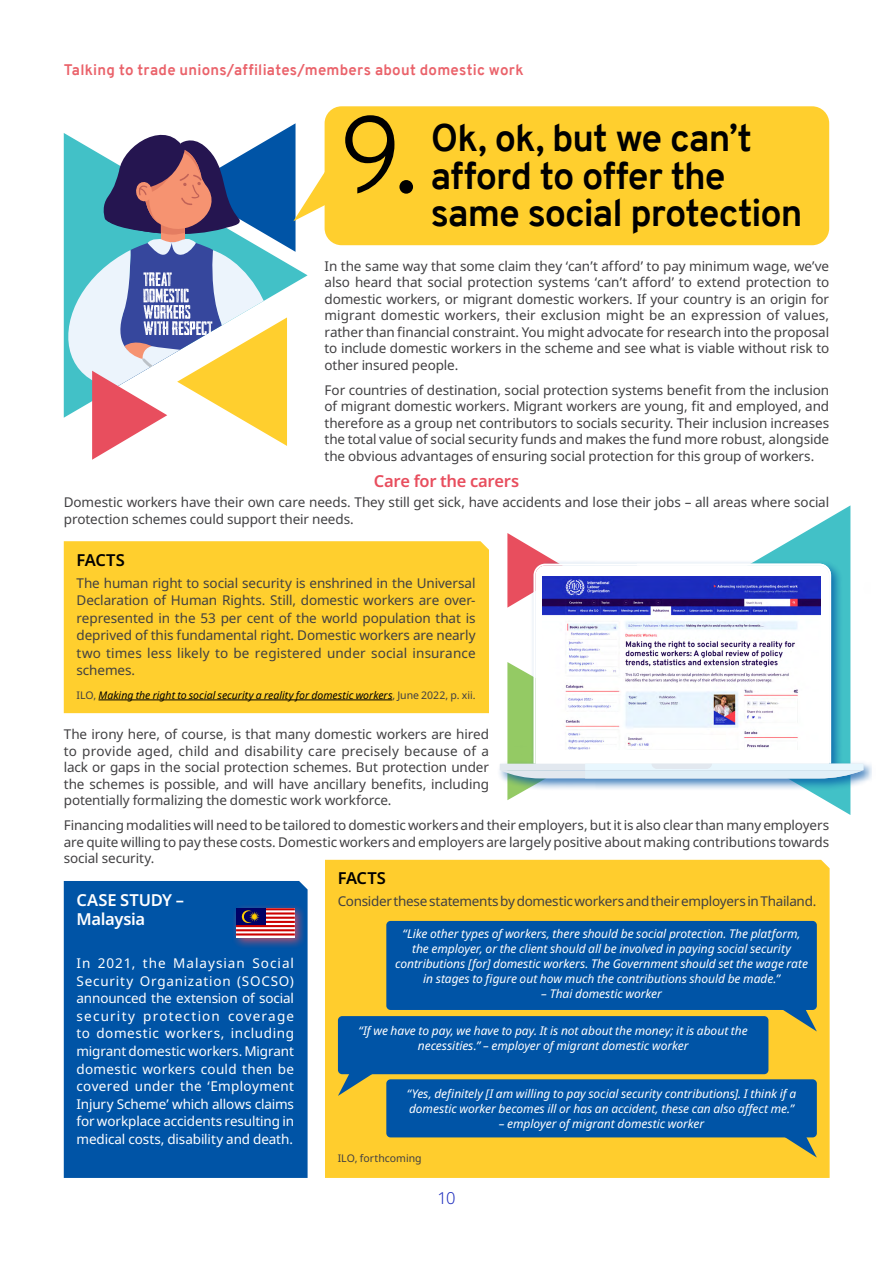
<style>
.page{position:relative;width:893px;height:1263px;background:#fff}
.page>*{position:absolute;margin:0;border:0;box-sizing:border-box;transform-origin:0 0}
.t1{font:300 108px "Overpass";color:#000}
.t2{font:700 37.5px/37.5px "Overpass";letter-spacing:-.025em;color:#000}
.t3{font:600 16.5px/19.5px "Noto Sans";letter-spacing:-.02em;color:#fff}
.t4{font:600 16.5px "Noto Sans";letter-spacing:-.02em;color:#e84e5e}
.t5{font:600 16.5px "Noto Sans";letter-spacing:-.015em;color:#000}
.t6{font:300 16.5px "Noto Sans";color:#1e2dbe}
.t7{font:700 15px "Overpass";letter-spacing:.015em;color:#ea626a}
.t8{font:13.5px/16.5px "Noto Sans";letter-spacing:-.01em;color:#414042;text-align:justify}
.t9{font:13.5px/17.5px "Noto Sans";letter-spacing:-.01em;color:#fff;text-align:justify}
.t10{font:italic 12px/15px "Noto Sans";letter-spacing:-.005em;color:#fff;text-align:center}
.t11{font:italic 10.5px "Noto Sans";color:#000}
.t12{font:10.5px "Noto Sans";color:#414042}
.s1{font-style:normal;color:#414042}
</style>
<div class="page">
<div style="left:64px;top:541px;width:425px;height:172px;background:#ffcf2e"></div>
<hr style="left:98px;top:700px;width:294px;height:1px;background:#000">
<svg style="left:757px;top:505px;width:93px;height:55px"></svg>
<svg style="left:507px;top:533px;width:46px;height:27px"></svg>
<div style="left:64px;top:881px;width:244px;height:297px;background:#0054a6"></div>
<div style="left:496px;top:560px;width:379px;height:231px;background:#0054a6;opacity:.75"></div>
<svg style="left:533px;top:564px;width:104px;height:98px"></svg>
<img style="left:642px;top:567px;width:186px;height:95px">
<svg style="left:500px;top:662px;width:375px;height:198px"></svg>
<img style="left:543px;top:576px;width:277px;height:173px">
<div style="left:325px;top:106px;width:504px;height:139px;background:#ffcf2e;border-radius:17px"></div>
<div style="left:231px;top:903px;width:75px;height:46px;background:#e84e5e;opacity:.75"></div>
<svg style="left:236px;top:910px;width:59px;height:28px"></svg>
<hr style="left:238px;top:921px;width:57px;height:2px;background:#c00">
<hr style="left:238px;top:917px;width:57px;height:2px;background:#c00">
<hr style="left:238px;top:912px;width:57px;height:2px;background:#c00">
<hr style="left:238px;top:908px;width:57px;height:2px;background:#c00">
<div style="left:236px;top:908px;width:29px;height:18px;background:#006"></div>
<hr style="left:236px;top:933px;width:59px;height:2px;background:#c00">
<hr style="left:236px;top:929px;width:59px;height:2px;background:#c00">
<hr style="left:236px;top:925px;width:59px;height:2px;background:#c00">
<svg style="left:241px;top:910px;width:19px;height:13px"></svg>
<div style="left:325px;top:860px;width:505px;height:318px;background:#ffcd2d"></div>
<svg style="left:766px;top:1008px;width:51px;height:23px"></svg>
<svg style="left:338px;top:1072px;width:50px;height:24px"></svg>
<svg style="left:766px;top:1135px;width:51px;height:22px"></svg>
<div style="left:386px;top:921px;width:431px;height:89px;background:#0054a6;border-radius:4px"></div>
<div style="left:338px;top:1016px;width:430px;height:58px;background:#0054a6;border-radius:4px"></div>
<div style="left:386px;top:1079px;width:431px;height:58px;background:#0054a6;border-radius:4px"></div>
<svg style="left:64px;top:123px;width:272px;height:337px"></svg>
<p class="t7" style="left:64px;top:59px;width:461px">Talking to trade unions/affiliates/members about domestic work</p>
<h1 class="t1" style="left:338px;top:77px;width:82px">9.</h1>
<h2 class="t2" style="left:431px;top:120px;width:373px">Ok, ok, but we can’t afford to offer the same social protection</h2>
<p class="t8" style="left:325px;top:258px;width:506px">In the same way that some claim they ‘can’t afford’ to pay minimum wage, we’ve also heard that social protection systems ‘can’t afford’ to extend protection to domestic workers, or migrant domestic workers. If your country is an origin for migrant domestic workers, their exclusion might be an expression of values, rather than financial constraint. You might advocate for research into the proposal to include domestic workers in the scheme and see what is viable without risk to other insured people.</p>
<p class="t8" style="left:325px;top:382px;width:506px">For countries of destination, social protection systems benefit from the inclusion of migrant domestic workers. Migrant workers are young, fit and employed, and therefore as a group net contributors to socials security. Their inclusion increases the total value of social security funds and makes the fund more robust, alongside the obvious advantages of ensuring social protection for this group of workers.</p>
<p class="t4" style="left:374px;top:470px;width:147px">Care for the carers</p>
<p class="t8" style="left:64px;top:493px;width:767px;line-height:17.5px">Domestic workers have their own care needs. They still get sick, have accidents and lose their jobs – all areas where social protection schemes could support their needs.</p>
<p class="t5" style="left:77px;top:548px;width:50px">FACTS</p>
<p class="t8" style="left:77px;top:574px;width:401px;line-height:17.5px">The human right to social security is enshrined in the Universal Declaration of Human Rights. Still, domestic workers are over&shy;represented in the 53 per cent of the world population that is deprived of this fundamental right. Domestic workers are nearly two times less likely to be registered under social insurance schemes.</p>
<p class="t11" style="left:77px;top:687px;width:400px"><span class="s1">ILO,</span> Making the right to social security a reality for domestic workers<span class="s1">, June 2022, p. xii.</span></p>
<p class="t8" style="left:64px;top:726px;width:427px">The irony here, of course, is that many domestic workers are hired to provide aged, child and disability care precisely because of a lack or gaps in the social protection schemes. But protection under the schemes is possible, and will have ancillary benefits, including potentially formalizing the domestic work workforce.</p>
<p class="t8" style="left:64px;top:817px;width:767px">Financing modalities will need to be tailored to domestic workers and their employers, but it is also clear than many employers are quite willing to pay these costs. Domestic workers and employers are largely positive about making contributions towards social security.</p>
<p class="t3" style="left:77px;top:890px;width:109px">CASE STUDY –<br>Malaysia</p>
<p class="t9" style="left:77px;top:955px;width:219px">In 2021, the Malaysian Social Security Organization (SOCSO) announced the extension of social security protection coverage to domestic workers, including migrant domestic workers. Migrant domestic workers could then be covered under the ‘Employment Injury Scheme’ which allows claims for workplace accidents resulting in medical costs, disability and death.</p>
<p class="t5" style="left:338px;top:867px;width:50px">FACTS</p>
<p class="t8" style="left:338px;top:893px;width:480px">Consider these statements by domestic workers and their employers in Thailand.</p>
<p class="t10" style="left:395px;top:926px;width:414px">“Like other types of workers, there should be social protection. The platform, the employer, or the client should all be involved in paying social security contributions [for] domestic workers. The Government should set the wage rate in stages to figure out how much the contributions should be made.”</p>
<p class="t10" style="left:541px;top:986px;width:122px">– Thai domestic worker</p>
<p class="t10" style="left:359px;top:1023px;width:391px">“If we have to pay, we have to pay. It is not about the money; it is about the necessities.” – employer of migrant domestic worker</p>
<p class="t10" style="left:407px;top:1086px;width:391px;text-align:left">“Yes, definitely [I am willing to pay social security contributions]. I think if a domestic worker becomes ill or has an accident, these can also affect me.”</p>
<p class="t10" style="left:499px;top:1116px;width:207px">– employer of migrant domestic worker</p>
<p class="t12" style="left:338px;top:1151px;width:85px">ILO, forthcoming</p>
<p class="t6" style="left:437px;top:1186px;width:19px">10</p>
</div>
